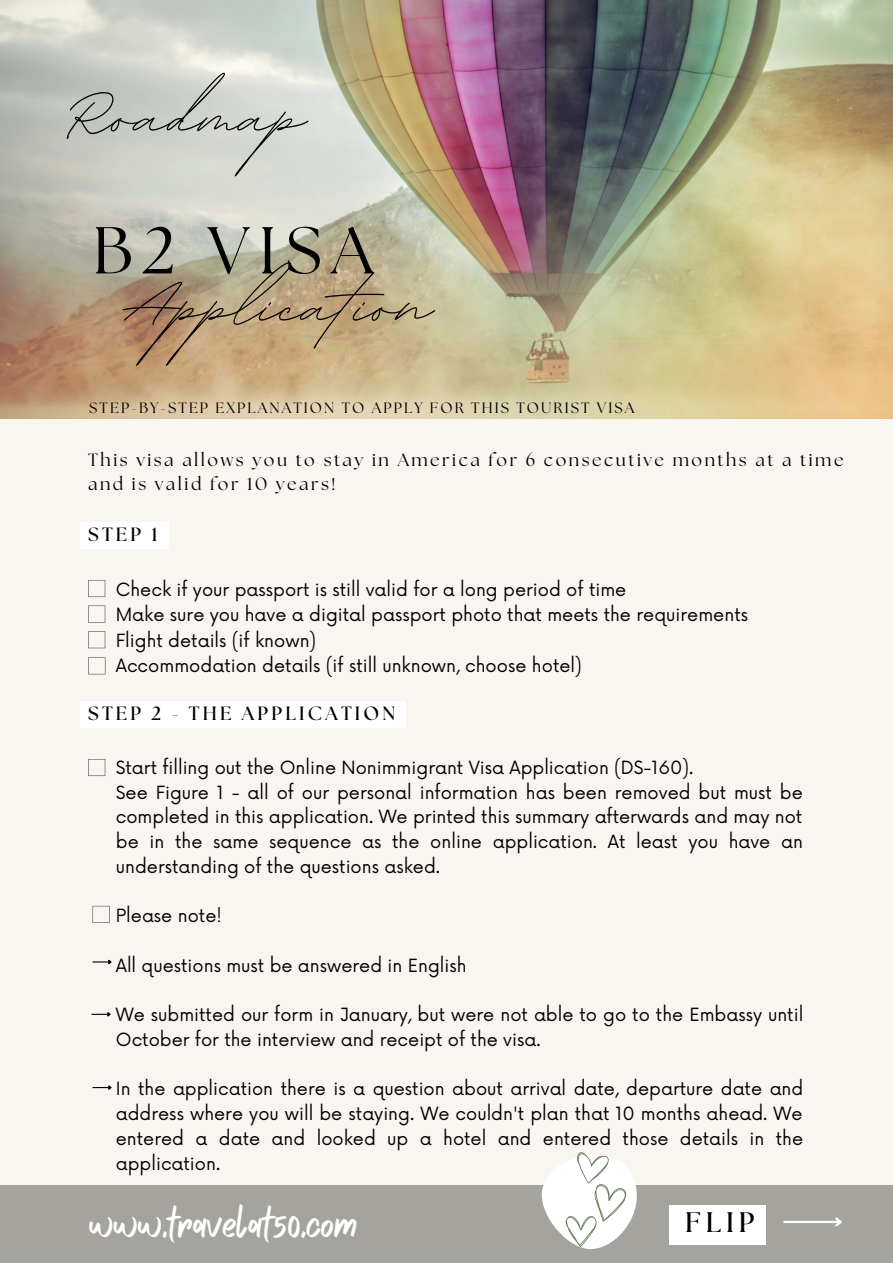
<style>
.page{position:relative;width:893px;height:1264px;background:#fff}
.page>*{position:absolute;margin:0;border:0;box-sizing:border-box;transform-origin:0 0}
.t1{font:112.35px "BD Script";color:#000}
.t2{font:66.15px "The Seasons";letter-spacing:.14em;color:#000}
.t3{font:43.2px "Vintage Moon";color:#fff}
.t4{font:700 28.2px "The Seasons";color:#000}
.t5{font:700 19.2px "The Seasons";letter-spacing:.17em;color:#000}
.t6{font:17.7px/24.8px "Now";color:#000}
.t7{font:17.7px/24.8px "The Seasons";letter-spacing:.14em;color:#000}
.t8{font:15px "The Seasons";letter-spacing:.14em;color:#000}
</style>
<div class="page">
<div style="left:0;top:0;width:892px;height:1262px;background:#f9f6f2"></div>
<svg style="left:88px;top:580px;width:17px;height:17px"></svg>
<svg style="left:88px;top:605px;width:17px;height:17px"></svg>
<svg style="left:88px;top:631px;width:17px;height:17px"></svg>
<img style="left:0;top:0;width:892px;height:419px">
<div style="left:0;top:1185px;width:892px;height:77px;background:#a5a39d"></div>
<hr style="left:783px;top:1220px;width:57px;height:2px;background:#fff">
<svg style="left:833px;top:1217px;width:9px;height:10px"></svg>
<svg style="left:541px;top:1152px;width:95px;height:97px"></svg>
<div style="left:669px;top:1204px;width:96px;height:40px;background:#fff"></div>
<div style="left:80px;top:522px;width:89px;height:27px;background:#fff"></div>
<svg style="left:88px;top:657px;width:17px;height:17px"></svg>
<div style="left:80px;top:701px;width:326px;height:27px;background:#fff"></div>
<svg style="left:88px;top:759px;width:17px;height:17px"></svg>
<svg style="left:92px;top:905px;width:18px;height:18px"></svg>
<svg style="left:92px;top:959px;width:20px;height:6px"></svg>
<svg style="left:92px;top:1012px;width:19px;height:5px"></svg>
<svg style="left:92px;top:1085px;width:20px;height:5px"></svg>
<h1 class="t1" style="left:65px;top:26px;width:242px">Roadmap</h1>
<h2 class="t2" style="left:92px;top:207px;width:282px">B2 VISA</h2>
<h1 class="t1" style="left:124px;top:215px;width:309px">Application</h1>
<p class="t8" style="left:89px;top:398px;width:546px">STEP-BY-STEP EXPLANATION TO APPLY FOR THIS TOURIST VISA</p>
<p class="t7" style="left:88px;top:447px;width:756px">This visa allows you to stay in America for 6 consecutive months at a time and is valid for 10 years!</p>
<p class="t5" style="left:88px;top:521px;width:71px">STEP 1</p>
<p class="t6" style="left:116px;top:575px;width:633px;line-height:25.5px">Check if your passport is still valid for a long period of time<br>Make sure you have a digital passport photo that meets the requirements Flight details (if known)<br>Accommodation details (if still unknown, choose hotel)</p>
<p class="t5" style="left:88px;top:700px;width:308px">STEP 2 - THE APPLICATION</p>
<p class="t6" style="left:116px;top:753px;width:688px">Start filling out the Online Nonimmigrant Visa Application (DS-160).<br>See Figure 1 - all of our personal information has been removed but must be completed in this application. We printed this summary afterwards and may not be in the same sequence as the online application. At least you have an understanding of the questions asked.</p>
<p class="t6" style="left:116px;top:902px;width:108px">Please note!</p>
<p class="t6" style="left:116px;top:951px;width:352px">All questions must be answered in English</p>
<p class="t6" style="left:116px;top:1001px;width:689px">We submitted our form in January, but were not able to go to the Embassy until<br>October for the interview and receipt of the visa.</p>
<p class="t6" style="left:116px;top:1075px;width:689px;text-align:justify">In the application there is a question about arrival date, departure date and address where you will be staying. We couldn't plan that 10 months ahead. We entered a date and looked up a hotel and entered those details in the application.</p>
<h3 class="t3" style="left:89px;top:1198px;width:270px">www.travelat50.com</h3>
<h3 class="t4" style="left:685px;top:1203px;width:71px">FLIP</h3>
</div>
